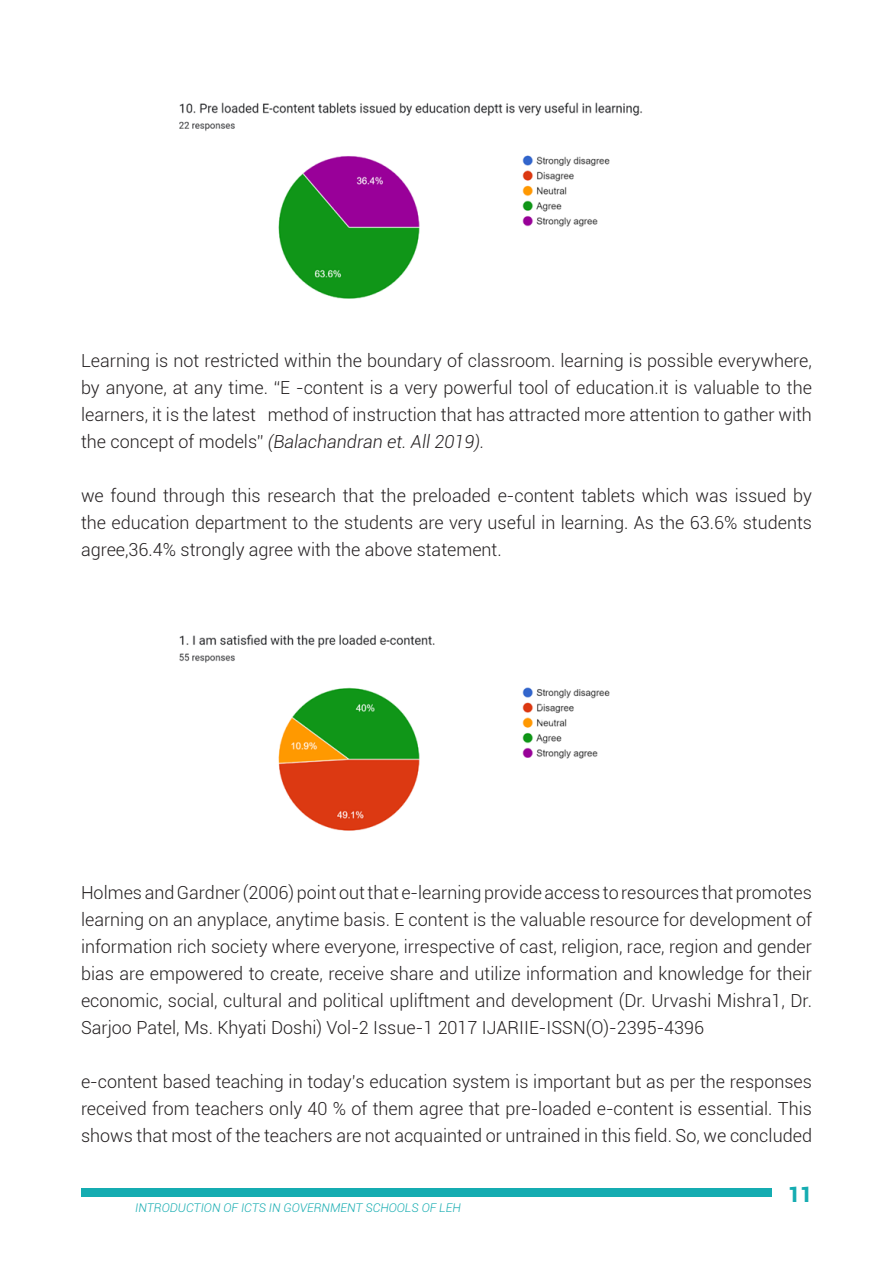
<style>
.page{position:relative;width:893px;height:1263px;background:#fff}
.page>*{position:absolute;margin:0;border:0;box-sizing:border-box;transform-origin:0 0}
.t1{font:900 21px "Roboto";color:#15acb1}
.Bodycopy{font:300 18px/27px "Roboto";color:#231f20;text-align:justify}
.t2{font:italic 300 12px "Roboto";color:#15acb1}
.s1{font-style:italic}
</style>
<div class="page">
<div style="left:81px;top:1188px;width:690px;height:8px;background:#15acb1"></div>
<img style="left:179px;top:102px;width:463px;height:197px">
<img style="left:179px;top:634px;width:431px;height:197px">
<p class="Bodycopy" style="left:81px;top:347px;width:732px">Learning is not restricted within the boundary of classroom. learning is possible everywhere, by anyone, at any time. “E -content is a very powerful tool of education.it is valuable to the learners, it is the latest method of instruction that has attracted more attention to gather with the concept of models” <span class="s1">(Balachandran et. All 2019).</span></p>
<p class="Bodycopy" style="left:81px;top:482px;width:732px">we found through this research that the preloaded e-content tablets which was issued by the education department to the students are very useful in learning. As the 63.6% students agree,36.4% strongly agree with the above statement.</p>
<p class="Bodycopy" style="left:81px;top:878px;width:732px">Holmes and Gardner (2006) point out that e-learning provide access to resources that promotes learning on an anyplace, anytime basis. E content is the valuable resource for development of information rich society where everyone, irrespective of cast, religion, race, region and gender bias are empowered to create, receive share and utilize information and knowledge for their economic, social, cultural and political upliftment and development (Dr. Urvashi Mishra1, Dr.<br>Sarjoo Patel, Ms. Khyati Doshi) Vol-2 Issue-1 2017 IJARIIE-ISSN(O)-2395-4396</p>
<p class="Bodycopy" style="left:81px;top:1067px;width:732px">e-content based teaching in today’s education system is important but as per the responses received from teachers only 40 % of them agree that pre-loaded e-content is essential. This shows that most of the teachers are not acquainted or untrained in this field. So, we concluded</p>
<p class="t2" style="left:135px;top:1200px;width:327px">INTRODUCTION OF ICTS IN GOVERNMENT SCHOOLS OF LEH</p>
<p class="t1" style="left:788px;top:1179px;width:26px">11</p>
</div>
